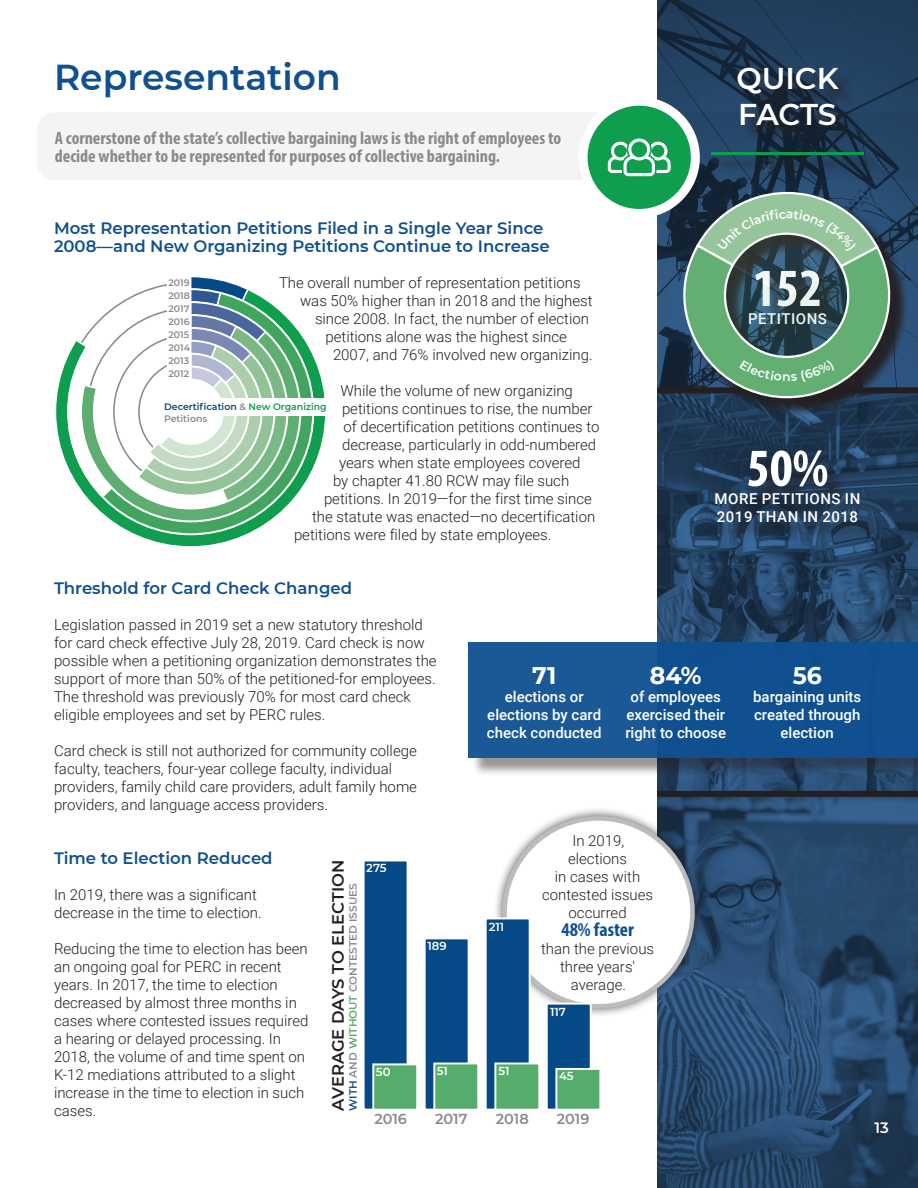
<style>
.page{position:relative;width:918px;height:1188px;background:#fff}
.page>*{position:absolute;margin:0;border:0;box-sizing:border-box;transform-origin:0 0}
.Subhead_Inverted__Sm{font:700 condensed 54px "Myriad Pro";color:#fff}
.Heading_1__Page_Head{font:600 36px "Montserrat";color:#0f5091}
.Blue_Panel_Header{font:600 30px/36px "Montserrat";letter-spacing:-.005em;color:#fff}
.Body_Drop_Cap_Percen{font:700 24px "Montserrat";color:#fff}
.Body{font:700 condensed 19.5px "Myriad Pro";color:#0f5091}
.Service_Area_descrip{font:700 condensed 18px/18px "Myriad Pro";color:#898a8e}
.Heading_2__Subhead{font:600 16.5px/18px "Montserrat";color:#0f5091}
.t1{font:600 16.35px "Montserrat";color:#231f20}
.Body-2{font:300 15px/18px "Roboto";color:#231f20}
.Body__no_space_befor{font:300 15px/18px "Roboto";color:#231f20}
.Body_Inverted__no_sp{font:500 15px/18px "Roboto";color:#fff;text-align:center}
.Body_Inverted{font:500 15px/18px "Roboto";letter-spacing:.035em;color:#fff}
.Page_Numbers{font:600 15px "Montserrat";color:#fff}
.t2{font:600 14.4px "Montserrat";letter-spacing:-.005em;color:#898a8e}
.t3{font:600 11.55px "Montserrat";color:#fff}
.t4{font:600 10.65px "Montserrat";color:#898a8e}
.t5{font:600 9.3px/11.2px "Montserrat";color:#054987}
.t6{font:600 9.3px/13px "Montserrat";letter-spacing:-.005em;color:#898a8e;text-align:justify}
.s1{color:#898a8e}
.s2{color:#0f9d4e}
.s3{color:#0f5091}
.s4{color:#56ac6a}
</style>
<div class="page">
<div style="left:37px;top:113px;width:542px;height:67px;background:#f4f4f4"></div>
<svg style="left:657px;top:0;width:261px;height:1188px"></svg>
<div style="left:657px;top:791px;width:261px;height:6px;background:#231f20"></div>
<div style="left:657px;top:387px;width:261px;height:6px;background:#231f20"></div>
<div style="left:686px;top:70px;width:223px;height:471px;background:#231f20;opacity:.75"></div>
<div style="left:686px;top:195px;width:223px;height:222px;background:#231f20;opacity:.75"></div>
<div style="left:493px;top:807px;width:211px;height:211px;background:#231f20;opacity:.75"></div>
<div style="left:505px;top:818px;width:188px;height:188px;background:#fff;border-radius:50%"></div>
<svg style="left:56px;top:359px;width:269px;height:188px"></svg>
<svg style="left:67px;top:336px;width:248px;height:200px"></svg>
<svg style="left:80px;top:320px;width:222px;height:203px"></svg>
<svg style="left:68px;top:277px;width:221px;height:233px"></svg>
<div style="left:167px;top:276px;width:24px;height:103px;background:#fff"></div>
<div style="left:191px;top:399px;width:139px;height:17px;background:#fff"></div>
<div style="left:364px;top:860px;width:44px;height:250px;background:#054987"></div>
<div style="left:363px;top:860px;width:46px;height:251px;border:2px solid #fff"></div>
<div style="left:425px;top:938px;width:44px;height:172px;background:#054987"></div>
<div style="left:424px;top:937px;width:46px;height:174px;border:2px solid #fff"></div>
<div style="left:486px;top:918px;width:44px;height:192px;background:#054987"></div>
<div style="left:485px;top:918px;width:46px;height:193px;border:2px solid #fff"></div>
<div style="left:547px;top:1004px;width:44px;height:106px;background:#054987"></div>
<div style="left:546px;top:1003px;width:46px;height:108px;border:2px solid #fff"></div>
<div style="left:373px;top:1064px;width:44px;height:46px;background:#56ac6a"></div>
<div style="left:372px;top:1063px;width:46px;height:48px;border:2px solid #fff"></div>
<div style="left:434px;top:1063px;width:44px;height:47px;background:#56ac6a"></div>
<div style="left:433px;top:1063px;width:46px;height:48px;border:2px solid #fff"></div>
<div style="left:495px;top:1063px;width:44px;height:47px;background:#56ac6a"></div>
<div style="left:494px;top:1063px;width:46px;height:48px;border:2px solid #fff"></div>
<div style="left:556px;top:1069px;width:44px;height:41px;background:#56ac6a"></div>
<div style="left:555px;top:1068px;width:46px;height:43px;border:2px solid #fff"></div>
<div style="left:471px;top:645px;width:447px;height:132px;background:#231f20;opacity:.5"></div>
<div style="left:469px;top:643px;width:449px;height:115px;background:#0f5091"></div>
<svg style="left:579px;top:98px;width:311px;height:300px"></svg>
<p class="Heading_1__Page_Head" style="left:54px;top:52px;width:288px">Representation</p>
<p class="Service_Area_descrip" style="left:55px;top:129px;width:508px">A cornerstone of the state’s collective bargaining laws is the right of employees to decide whether to be represented for purposes of collective bargaining.</p>
<p class="Blue_Panel_Header" style="left:736px;top:59px;width:104px">QUICK<br>FACTS</p>
<p class="Heading_2__Subhead" style="left:54px;top:218px;width:497px">Most Representation Petitions Filed in a Single Year Since<br>2008—and New Organizing Petitions Continue to Increase</p>
<p class="Body__no_space_befor" style="left:279px;top:273px;width:303px">The overall number of representation petitions</p>
<p class="Body__no_space_befor" style="left:300px;top:291px;width:294px">was 50% higher than in 2018 and the highest</p>
<p class="Body__no_space_befor" style="left:315px;top:309px;width:276px">since 2008. In fact, the number of election</p>
<p class="Body__no_space_befor" style="left:326px;top:327px;width:243px">petitions alone was the highest since</p>
<p class="Body__no_space_befor" style="left:333px;top:345px;width:261px">2007, and 76% involved new organizing.</p>
<p class="Body-2" style="left:340px;top:381px;width:234px">While the volume of new organizing</p>
<p class="Body-2" style="left:342px;top:399px;width:252px">petitions continues to rise, the number</p>
<p class="Body-2" style="left:344px;top:417px;width:258px">of decertification petitions continues to</p>
<p class="Body-2" style="left:342px;top:435px;width:256px">decrease, particularly in odd-numbered</p>
<p class="Body-2" style="left:339px;top:453px;width:243px">years when state employees covered</p>
<p class="Body-2" style="left:333px;top:471px;width:238px">by chapter 41.80 RCW may file such</p>
<p class="Body-2" style="left:324px;top:489px;width:269px">petitions. In 2019—for the first time since</p>
<p class="Body-2" style="left:312px;top:507px;width:285px">the statute was enacted—no decertification</p>
<p class="Body-2" style="left:294px;top:525px;width:259px">petitions were filed by state employees.</p>
<p class="Heading_2__Subhead" style="left:54px;top:578px;width:300px">Threshold for Card Check Changed</p>
<p class="Body__no_space_befor" style="left:54px;top:615px;width:384px">Legislation passed in 2019 set a new statutory threshold for card check effective July 28, 2019. Card check is now possible when a petitioning organization demonstrates the support of more than 50% of the petitioned‑for employees.</p>
<p class="Body__no_space_befor" style="left:54px;top:687px;width:358px">The threshold was previously 70% for most card check eligible employees and set by PERC rules.</p>
<p class="Body-2" style="left:54px;top:741px;width:365px">Card check is still not authorized for community college faculty, teachers, four-year college faculty, individual providers, family child care providers, adult family home providers, and language access providers.</p>
<p class="Heading_2__Subhead" style="left:54px;top:848px;width:220px">Time to Election Reduced</p>
<p class="Body__no_space_befor" style="left:54px;top:885px;width:209px">In 2019, there was a significant decrease in the time to election.</p>
<p class="Body-2" style="left:54px;top:939px;width:256px">Reducing the time to election has been an ongoing goal for PERC in recent years. In 2017, the time to election decreased by almost three months in cases where contested issues required a hearing or delayed processing. In 2018, the volume of and time spent on K-12 mediations attributed to a slight increase in the time to election in such cases.</p>
<p class="Subhead_Inverted__Sm" style="left:753px;top:254px;width:71px">152</p>
<p class="Body_Inverted" style="left:748px;top:309px;width:80px">PETITIONS</p>
<p class="t6" style="left:169px;top:275px;width:23px">2019<br>2018<br>2017<br>2016<br>2015<br>2014<br>2013<br>2012</p>
<p class="t5" style="left:164px;top:401px;width:164px">Decertification <span class="s1">&amp;</span> <span class="s2">New Organizing<br></span><span class="s1">Petitions</span></p>
<p class="Subhead_Inverted__Sm" style="left:747px;top:434px;width:83px">50%</p>
<p class="Body_Inverted" style="left:715px;top:489px;width:147px">MORE PETITIONS IN<br>2019 THAN IN 2018</p>
<p class="Body_Drop_Cap_Percen" style="left:650px;top:658px;width:53px">84%</p>
<p class="Body_Inverted__no_sp" style="left:625px;top:687px;width:102px">of employees exercised their right to choose</p>
<p class="Body_Drop_Cap_Percen" style="left:793px;top:658px;width:31px">56</p>
<p class="Body_Inverted__no_sp" style="left:753px;top:687px;width:110px">bargaining units created through election</p>
<p class="Body_Drop_Cap_Percen" style="left:532px;top:658px;width:26px">71</p>
<p class="Body_Inverted__no_sp" style="left:487px;top:687px;width:116px">elections or elections by card check conducted</p>
<p class="Body-2" style="left:542px;top:831px;width:113px;text-align:center">In 2019, elections<br>in cases with contested issues occurred</p>
<p class="Body" style="left:561px;top:917px;width:74px">48% faster</p>
<p class="Body-2" style="left:541px;top:939px;width:115px;text-align:center">than the previous three years' average.</p>
<p class="t1" style="left:327px;top:1111px;width:252px;rotate:-90deg">AVERAGE DAYS TO ELECTION</p>
<p class="t3" style="left:366px;top:860px;width:22px">275</p>
<p class="t4" style="left:345px;top:1111px;width:229px;rotate:-90deg"><span class="s3">WITH</span> AND <span class="s4">WITHOUT</span> CONTESTED ISSUES</p>
<p class="t3" style="left:489px;top:918px;width:17px">211</p>
<p class="t3" style="left:427px;top:938px;width:21px">189</p>
<p class="t3" style="left:550px;top:1003px;width:17px">117</p>
<p class="t3" style="left:376px;top:1064px;width:16px">50</p>
<p class="t3" style="left:437px;top:1063px;width:13px">51</p>
<p class="t3" style="left:499px;top:1063px;width:13px">51</p>
<p class="t3" style="left:559px;top:1068px;width:16px">45</p>
<p class="t2" style="left:374px;top:1109px;width:34px">2016</p>
<p class="t2" style="left:435px;top:1109px;width:34px">2017</p>
<p class="t2" style="left:496px;top:1109px;width:35px">2018</p>
<p class="t2" style="left:557px;top:1109px;width:34px">2019</p>
<p class="Page_Numbers" style="left:874px;top:1117px;width:16px">13</p>
</div>
